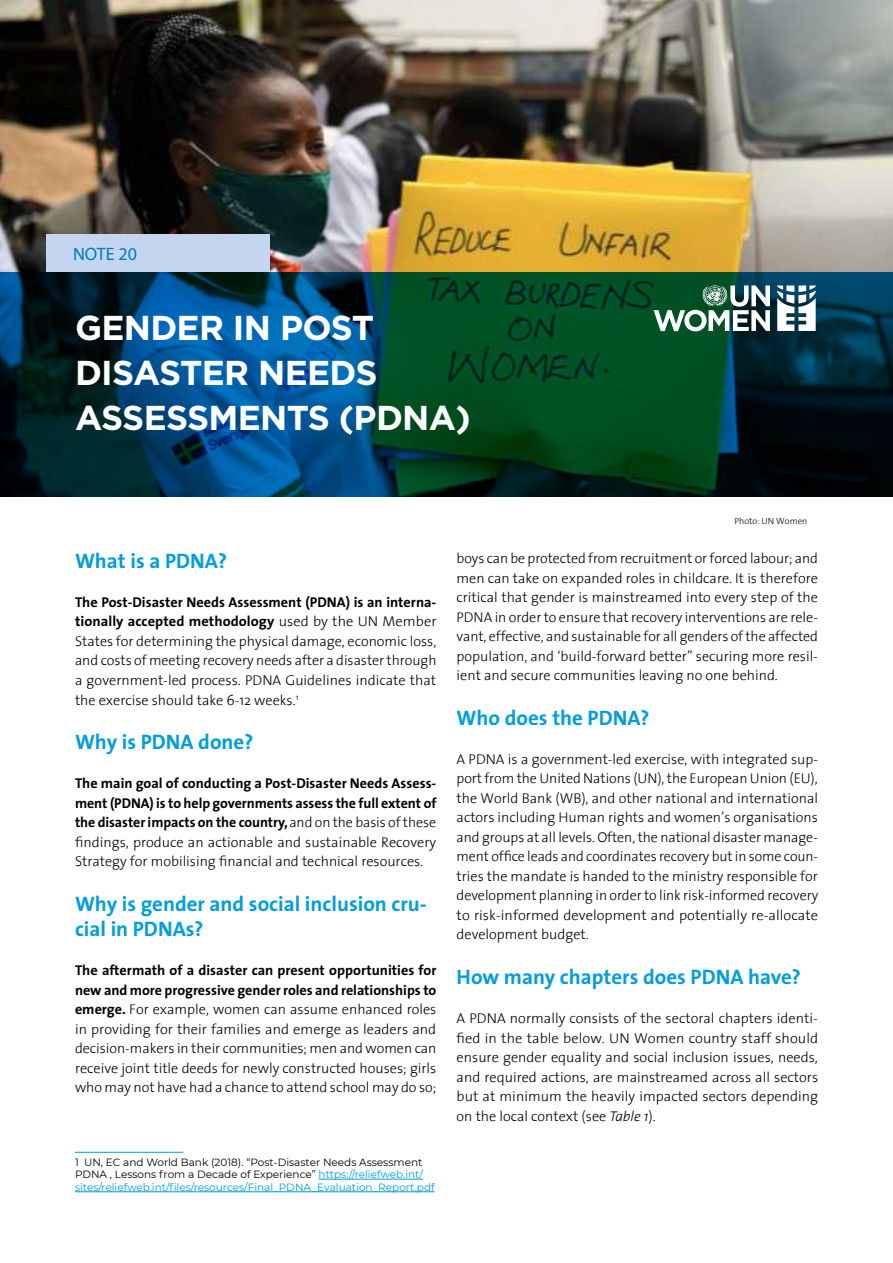
<style>
.page{position:relative;width:893px;height:1263px;background:#fff}
.page>*{position:absolute;margin:0;border:0;box-sizing:border-box;transform-origin:0 0}
.t1{font:700 34.5px/45px "Gotham";letter-spacing:-.02em;color:#fff}
.t2{font:700 21px/25.2px "The Sans";color:#009ddc}
.t3{font:18px "Myriad Pro";color:#0079c1}
.t4{font:300 14.25px/19.5px "The Sans";color:#000;text-align:justify}
.t5{font:700 14.25px/19.5px "The Sans";letter-spacing:-.005em;color:#000;text-align:justify}
.t6{font:10.5px/12.6px "Montserrat";color:#000}
.t7{font:300 9px "The Sans";color:#000}
.s1{font-weight:700}
.s2{font-weight:300}
.s3{color:#009ddc}
.s4{font-style:italic}
</style>
<div class="page">
<img style="left:0;top:0;width:893px;height:272px">
<hr style="left:75px;top:1152px;width:108px;height:1px;background:#009ddc">
<hr style="left:319px;top:1179px;width:104px;height:1px;background:#009ddc">
<hr style="left:75px;top:1191px;width:360px;height:1px;background:#009ddc">
<svg style="left:0;top:272px;width:893px;height:225px;background:#003b41"></svg>
<div style="left:46px;top:234px;width:224px;height:38px;background:#c4d6ef"></div>
<svg style="left:654px;top:285px;width:116px;height:46px"></svg>
<svg style="left:777px;top:285px;width:39px;height:46px"></svg>
<p class="t3" style="left:73px;top:243px;width:65px">NOTE 20</p>
<h1 class="t1" style="left:75px;top:305px;width:328px">GENDER IN POST<br>DISASTER N EEDS<br>ASSESSMENTS (PDNA</h1>
<h1 class="t1" style="left:455px;top:395px;width:17px">)</h1>
<p class="t7" style="left:734px;top:514px;width:74px">Photo: UN Women</p>
<h2 class="t2" style="left:75px;top:548px;width:154px">What is a PDNA?</h2>
<p class="t4" style="left:75px;top:592px;width:363px"><span class="s1">The Post-Disaster Needs Assessment (PDNA) is an interna&shy;tionally accepted methodology</span> used by the UN Member States for determining the physical damage, economic loss, and costs of meeting recovery needs after a disaster through a government-led process. PDNA Guidelines indicate that the exercise should take 6-12 weeks.<sup>1</sup></p>
<h2 class="t2" style="left:75px;top:729px;width:180px">Why is PDNA done?</h2>
<p class="t5" style="left:75px;top:773px;width:363px">The main goal of conducting a Post-Disaster Needs Assess&shy;ment (PDNA) is to help governments assess the full extent of the disaster impacts on the country, <span class="s2">and on the basis of these findings, produce an actionable and sustainable Recovery Strategy for mobilising financial and technical resources.</span></p>
<h2 class="t2" style="left:75px;top:891px;width:353px">Why is gender and social inclusion cru&shy;cial in PDNAs?</h2>
<p class="t4" style="left:75px;top:960px;width:363px"><span class="s1">The aftermath of a disaster can present opportunities for new and more progressive gender roles and relationships to emerge.</span> For example, women can assume enhanced roles in providing for their families and emerge as leaders and decision-makers in their communities; men and women can receive joint title deeds for newly constructed houses; girls who may not have had a chance to attend school may do so;</p>
<p class="t6" style="left:75px;top:1155px;width:361px">1 UN, EC and World Bank (2018). “Post-Disaster Needs Assessment<br>PDNA , Lessons from a Decade of Experience” <span class="s3">https://reliefweb.int/ sites/reliefweb.int/files/resources/Final_PDNA_Evaluation_Report.pdf</span></p>
<p class="t4" style="left:457px;top:548px;width:363px">boys can be protected from recruitment or forced labour; and men can take on expanded roles in childcare. It is therefore critical that gender is mainstreamed into every step of the PDNA in order to ensure that recovery interventions are rele&shy;vant, effective, and sustainable for all genders of the affected population, and ‘build-forward better” securing more resil&shy;ient and secure communities leaving no one behind.</p>
<h2 class="t2" style="left:457px;top:704px;width:195px">Who does the PDNA?</h2>
<p class="t4" style="left:457px;top:749px;width:363px">A PDNA is a government-led exercise, with integrated sup&shy;port from the United Nations (UN), the European Union (EU), the World Bank (WB), and other national and international actors including Human rights and women’s organisations and groups at all levels. Often, the national disaster manage&shy;ment office leads and coordinates recovery but in some coun&shy;tries the mandate is handed to the ministry responsible for development planning in order to link risk-informed recovery to risk-informed development and potentially re-allocate development budget.</p>
<h2 class="t2" style="left:457px;top:964px;width:346px">How many chapters does PDNA have?</h2>
<p class="t4" style="left:457px;top:1008px;width:363px">A PDNA normally consists of the sectoral chapters identi&shy;fied in the table below. UN Women country staff should ensure gender equality and social inclusion issues, needs, and required actions, are mainstreamed across all sectors but at minimum the heavily impacted sectors depending on the local context (see <span class="s4">Table 1</span>).</p>
</div>
